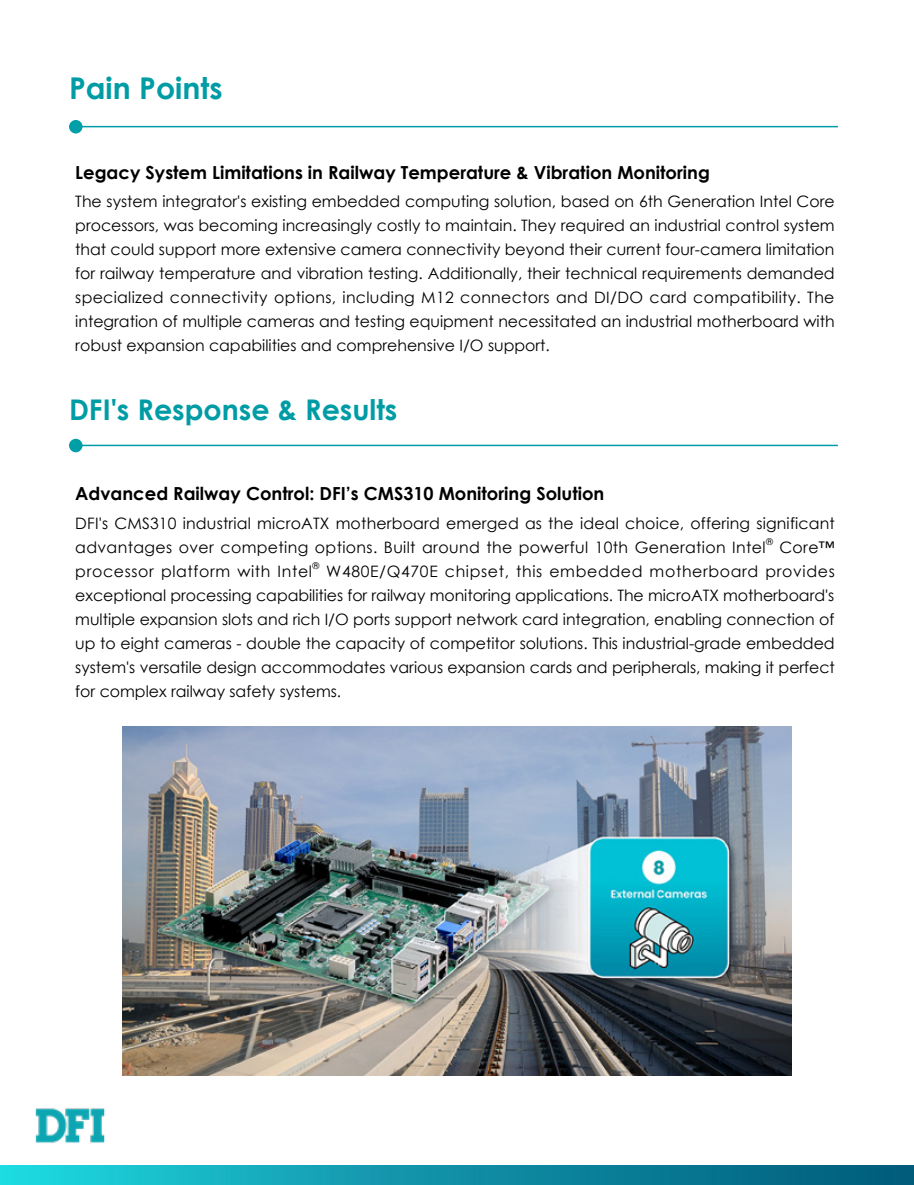
<style>
.page{position:relative;width:914px;height:1185px;background:#fff}
.page>*{position:absolute;margin:0;border:0;box-sizing:border-box;transform-origin:0 0}
.t1{font:700 30px "Century Gothic";color:#009ca6}
.t2{font:700 28.5px "Century Gothic";color:#009ca6}
.t3{font:700 18px "Century Gothic";color:#000}
.t4{font:15.75px/24px "Century Gothic";letter-spacing:.01em;color:#000;text-align:justify}
.t5{font:15.75px "Century Gothic";letter-spacing:.04em;color:#000}
.t6{font:9.15px "Century Gothic";color:#000}
</style>
<div class="page">
<img style="left:35px;top:1108px;width:70px;height:35px">
<img style="left:0;top:1165px;width:914px;height:20px">
<hr style="left:71px;top:126px;width:766px;height:1px;background:#009ca6">
<div style="left:69px;top:120px;width:13px;height:14px;background:#009ea7;border-radius:50%"></div>
<hr style="left:71px;top:445px;width:766px;height:1px;background:#009ca6">
<div style="left:69px;top:439px;width:13px;height:13px;background:#009ea7;border-radius:50%"></div>
<img style="left:122px;top:726px;width:669px;height:350px">
<h1 class="t1" style="left:69px;top:65px;width:155px">Pain Points</h1>
<p class="t3" style="left:75px;top:158px;width:636px">Legacy System Limitations in Railway Temperature &amp; Vibration Monitoring</p>
<p class="t4" style="left:75px;top:189px;width:761px">The system integrator's existing embedded computing solution, based on 6th Generation Intel Core processors, was becoming increasingly costly to maintain. They required an industrial control system that could support more extensive camera connectivity beyond their current four-camera limitation for railway temperature and vibration testing. Additionally, their technical requirements demanded specialized connectivity options, including M12 connectors and DI/DO card compatibility. The integration of multiple cameras and testing equipment necessitated an industrial motherboard with robust expansion capabilities and comprehensive I/O support.</p>
<h2 class="t2" style="left:69px;top:388px;width:330px">DFI's Response &amp; Results</h2>
<p class="t3" style="left:75px;top:480px;width:530px">Advanced Railway Control: DFI’s CMS310 Monitoring Solution</p>
<p class="t4" style="left:75px;top:511px;width:761px">DFI's CMS310 industrial microATX motherboard emerged as the ideal choice, offering significant advantages over competing options. Built around the powerful 10th Generation Intel</p>
<p class="t6" style="left:766px;top:535px;width:8px">®</p>
<p class="t4" style="left:779px;top:535px;width:57px">Core™</p>
<p class="t5" style="left:75px;top:560px;width:238px">processor platform with Intel</p>
<p class="t6" style="left:312px;top:559px;width:8px">®</p>
<p class="t4" style="left:75px;top:559px;width:761px;text-indent:251px">W480E/Q470E chipset, this embedded motherboard provides exceptional processing capabilities for railway monitoring applications. The microATX motherboard's multiple expansion slots and rich I/O ports support network card integration, enabling connection of up to eight cameras - double the capacity of competitor solutions. This industrial-grade embedded system's versatile design accommodates various expansion cards and peripherals, making it perfect for complex railway safety systems.</p>
</div>
